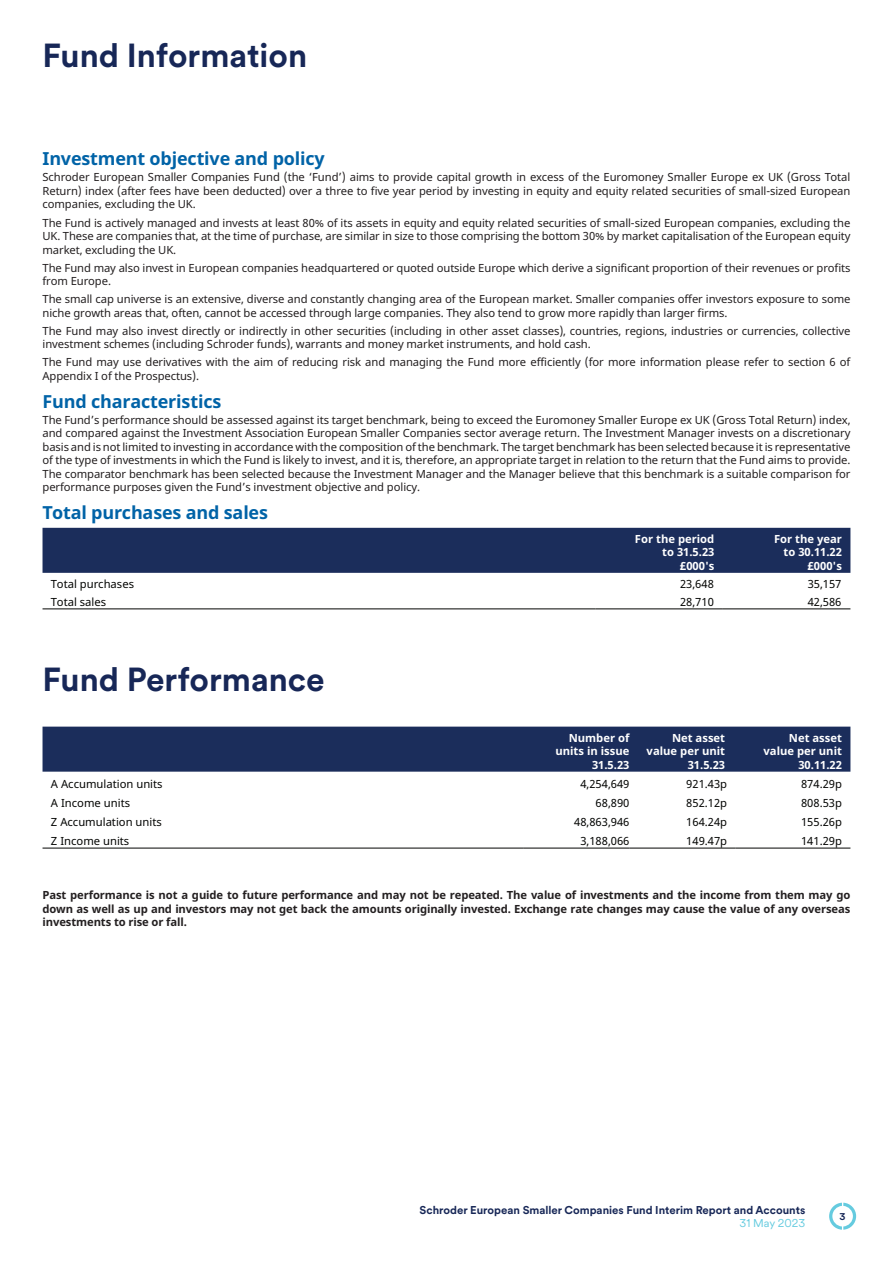
<style>
.page{position:relative;width:893px;height:1263px;background:#fff}
.page>*{position:absolute;margin:0;border:0;box-sizing:border-box;transform-origin:0 0}
.SectionNameTOC{font:700 33px "Schroders Circular";color:#172757}
.SectionHeaderBrightB{font:700 18px "Noto Sans";letter-spacing:-.01em;color:#0163a7}
.BodyText{font:11.25px/13.5px "Noto Sans";letter-spacing:-.01em;color:#231f20}
.BodyTextBold{font:700 11.25px/13.5px "Noto Sans";letter-spacing:-.01em;color:#231f20;text-align:justify}
.ID0EDNAE{font:11.25px "Noto Sans";color:#040503}
.ID0EPGAC{font:11.25px "Noto Sans";color:#040503}
.ID0EAHAE{font:700 11.25px/13.5px "Noto Sans";color:#fff;text-align:right}
.t1{font:700 11.25px "Schroders Circular";color:#172757}
.ID0E6AAC{font:700 11.25px/13.5px "Noto Sans";color:#fff;text-align:right}
.ID0EMHAC{font:11.25px "Noto Sans";color:#040503}
.t2{font:11.25px "Schroders Circular";color:#65cbdf}
.t3{font:700 9.75px "Schroders Circular";color:#172757}
</style>
<div class="page">
<svg style="left:829px;top:1203px;width:27px;height:26px"></svg>
<div style="left:43px;top:528px;width:807px;height:45px;background:#1b2d5b"></div>
<hr style="left:43px;top:608px;width:552px;height:1px;background:#040503">
<hr style="left:595px;top:608px;width:128px;height:1px;background:#040503">
<hr style="left:723px;top:608px;width:127px;height:1px;background:#040503">
<div style="left:43px;top:727px;width:807px;height:45px;background:#1b2d5b"></div>
<hr style="left:43px;top:848px;width:480px;height:1px;background:#040503">
<hr style="left:523px;top:848px;width:106px;height:1px;background:#040503">
<hr style="left:629px;top:848px;width:107px;height:1px;background:#040503">
<hr style="left:736px;top:848px;width:106px;height:1px;background:#040503">
<h1 class="SectionNameTOC" style="left:43px;top:33px;width:266px">Fund Information</h1>
<p class="SectionHeaderBrightB" style="left:43px;top:146px;width:284px">Investment objective and policy</p>
<p class="BodyText" style="left:43px;top:171px;width:809px;text-align:justify">Schroder European Smaller Companies Fund (the ‘Fund’) aims to provide capital growth in excess of the Euromoney Smaller Europe ex UK (Gross Total Return) index (after fees have been deducted) over a three to five year period by investing in equity and equity related securities of small-sized European companies, excluding the UK.</p>
<p class="BodyText" style="left:43px;top:216px;width:809px;text-align:justify">The Fund is actively managed and invests at least 80% of its assets in equity and equity related securities of small-sized European companies, excluding the UK. These are companies that, at the time of purchase, are similar in size to those comprising the bottom 30% by market capitalisation of the European equity market, excluding the UK.</p>
<p class="BodyText" style="left:43px;top:261px;width:809px">The Fund may also invest in European companies headquartered or quoted outside Europe which derive a significant proportion of their revenues or profits from Europe.</p>
<p class="BodyText" style="left:43px;top:293px;width:809px">The small cap universe is an extensive, diverse and constantly changing area of the European market. Smaller companies offer investors exposure to some niche growth areas that, often, cannot be accessed through large companies. They also tend to grow more rapidly than larger firms.</p>
<p class="BodyText" style="left:43px;top:324px;width:809px">The Fund may also invest directly or indirectly in other securities (including in other asset classes), countries, regions, industries or currencies, collective investment schemes (including Schroder funds), warrants and money market instruments, and hold cash.</p>
<p class="BodyText" style="left:43px;top:356px;width:809px">The Fund may use derivatives with the aim of reducing risk and managing the Fund more efficiently (for more information please refer to section 6 of<br>Appendix I of the Prospectus).</p>
<p class="SectionHeaderBrightB" style="left:43px;top:389px;width:180px">Fund characteristics</p>
<p class="BodyText" style="left:43px;top:413px;width:809px;text-align:justify">The Fund’s performance should be assessed against its target benchmark, being to exceed the Euromoney Smaller Europe ex UK (Gross Total Return) index, and compared against the Investment Association European Smaller Companies sector average return. The Investment Manager invests on a discretionary basis and is not limited to investing in accordance with the composition of the benchmark. The target benchmark has been selected because it is representative of the type of investments in which the Fund is likely to invest, and it is, therefore, an appropriate target in relation to the return that the Fund aims to provide.<br>The comparator benchmark has been selected because the Investment Manager and the Manager believe that this benchmark is a suitable comparison for performance purposes given the Fund’s investment objective and policy.</p>
<p class="SectionHeaderBrightB" style="left:43px;top:500px;width:227px">Total purchases and sales</p>
<p class="ID0E6AAC" style="left:635px;top:532px;width:81px">For the period to 31.5.23 £000's</p>
<p class="ID0E6AAC" style="left:774px;top:532px;width:69px">For the year to 30.11.22 £000's</p>
<p class="ID0EPGAC" style="left:51px;top:576px;width:85px">Total purchases</p>
<p class="ID0EMHAC" style="left:680px;top:576px;width:35px">23,648</p>
<p class="ID0EMHAC" style="left:808px;top:576px;width:35px">35,157</p>
<p class="ID0EPGAC" style="left:51px;top:594px;width:57px">Total sales</p>
<p class="ID0EMHAC" style="left:680px;top:594px;width:35px">28,710</p>
<p class="ID0EMHAC" style="left:808px;top:594px;width:35px">42,586</p>
<p class="SectionNameTOC" style="left:43px;top:656px;width:284px">Fund Performance</p>
<p class="ID0EAHAE" style="left:555px;top:731px;width:76px">Number of units in issue<br>31.5.23</p>
<p class="ID0EAHAE" style="left:647px;top:731px;width:80px">Net asset value per unit<br>31.5.23</p>
<p class="ID0EAHAE" style="left:763px;top:731px;width:80px">Net asset value per unit<br>30.11.22</p>
<p class="ID0EPGAC" style="left:51px;top:776px;width:113px">A Accumulation units</p>
<p class="ID0EDNAE" style="left:580px;top:776px;width:51px">4,254,649</p>
<p class="ID0EDNAE" style="left:686px;top:776px;width:42px">921.43p</p>
<p class="ID0EDNAE" style="left:801px;top:776px;width:42px">874.29p</p>
<p class="ID0EPGAC" style="left:51px;top:795px;width:81px">A Income units</p>
<p class="ID0EDNAE" style="left:596px;top:795px;width:35px">68,890</p>
<p class="ID0EDNAE" style="left:686px;top:795px;width:42px">852.12p</p>
<p class="ID0EDNAE" style="left:801px;top:795px;width:42px">808.53p</p>
<p class="ID0EPGAC" style="left:51px;top:814px;width:112px">Z Accumulation units</p>
<p class="ID0EDNAE" style="left:574px;top:814px;width:57px">48,863,946</p>
<p class="ID0EDNAE" style="left:686px;top:814px;width:42px">164.24p</p>
<p class="ID0EDNAE" style="left:801px;top:814px;width:42px">155.26p</p>
<p class="ID0EPGAC" style="left:51px;top:833px;width:80px">Z Income units</p>
<p class="ID0EDNAE" style="left:580px;top:833px;width:51px">3,188,066</p>
<p class="ID0EDNAE" style="left:686px;top:833px;width:42px">149.47p</p>
<p class="ID0EDNAE" style="left:801px;top:833px;width:42px">141.29p</p>
<p class="BodyTextBold" style="left:43px;top:888px;width:809px">Past performance is not a guide to future performance and may not be repeated. The value of investments and the income from them may go down as well as up and investors may not get back the amounts originally invested. Exchange rate changes may cause the value of any overseas investments to rise or fall.</p>
<p class="t1" style="left:420px;top:1202px;width:387px">Schroder European Smaller Companies Fund Interim Report and Accounts</p>
<p class="t2" style="left:740px;top:1215px;width:67px">31 May 2023</p>
<p class="t3" style="left:840px;top:1209px;width:8px">3</p>
</div>
